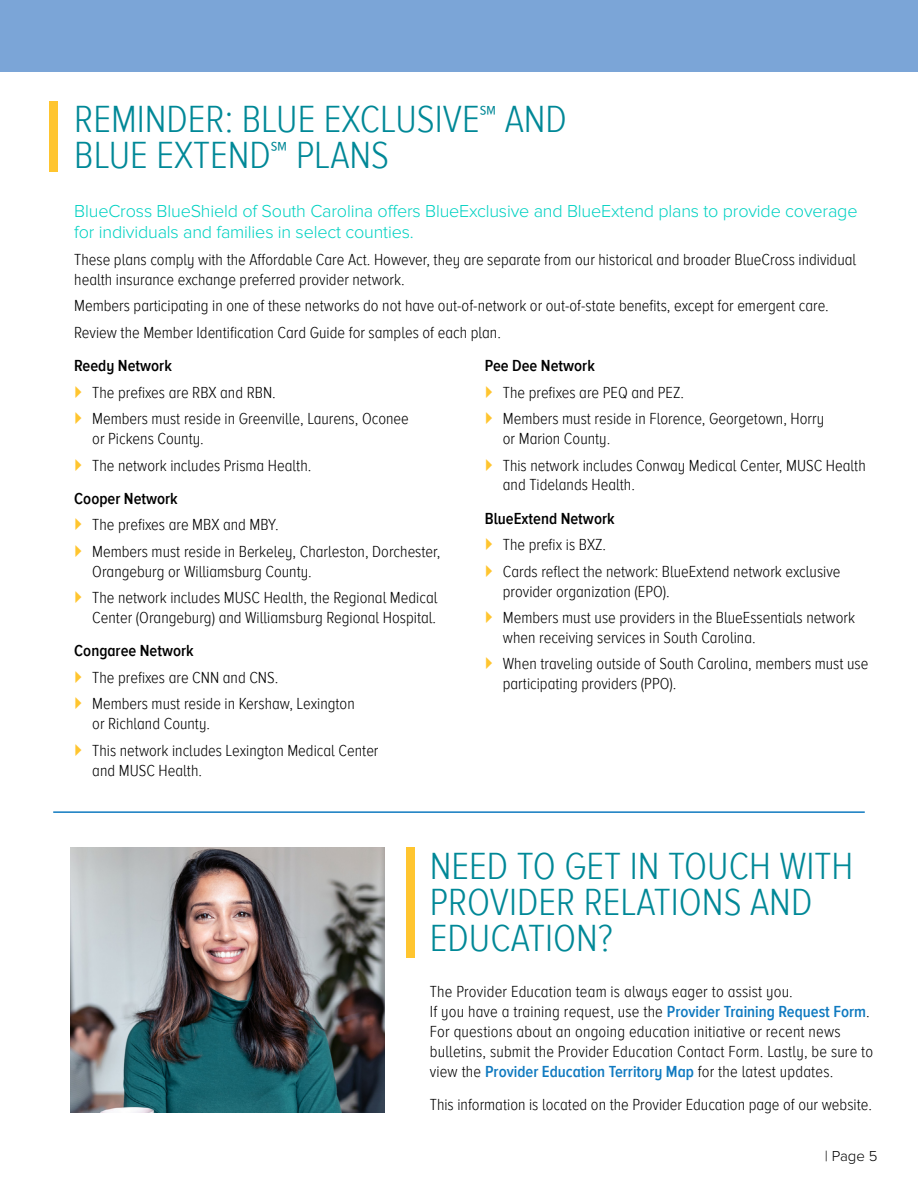
<style>
.page{position:relative;width:918px;height:1188px;background:#fff}
.page>*{position:absolute;margin:0;border:0;box-sizing:border-box;transform-origin:0 0}
.t1{font:300 39px/36px "Proxima Nova A Cond";color:#008897}
.t2{font:300 18px/21.6px "Proxima Nova";letter-spacing:-.01em;color:#00d1c2}
.t3{font:300 16.5px/26.5px "Proxima Nova A Cond";color:#000}
.t4{font:600 16.5px "Proxima Nova A Cond";color:#000}
.t5{font:300 15px "Proxima Nova";color:#000}
.s1{font-weight:600;color:#107ac0}
</style>
<div class="page">
<div style="left:0;top:0;width:918px;height:72px;background:#7ba5d7"></div>
<hr style="left:53px;top:811px;width:812px;height:2px;background:#107ac0">
<img style="left:71px;top:848px;width:314px;height:265px">
<div style="left:406px;top:848px;width:9px;height:110px;background:#ffc52f"></div>
<div style="left:49px;top:102px;width:9px;height:70px;background:#ffc52f"></div>
<h1 class="t1" style="left:74px;top:102px;width:494px">REMINDER: BLUE EXCLUSIVE℠ AND<br>BLUE EXTEND℠ PLANS</h1>
<p class="t2" style="left:74px;top:200px;width:785px">BlueCross BlueShield of South Carolina offers BlueExclusive and BlueExtend plans to provide coverage for individuals and families in select counties.</p>
<p class="t3" style="left:74px;top:250px;width:783px;line-height:19.8px">These plans comply with the Affordable Care Act. However, they are separate from our historical and broader BlueCross individual health insurance exchange preferred provider network.</p>
<p class="t3" style="left:74px;top:293px;width:756px">Members participating in one of these networks do not have out-of-network or out-of-state benefits, except for emergent care.<br>Review the Member Identification Card Guide for samples of each plan.</p>
<p class="t4" style="left:74px;top:356px;width:99px">Reedy Network</p>
<p class="t3" style="left:92px;top:379px;width:318px">The prefixes are RBX and RBN.<br>Members must reside in Greenville, Laurens, Oconee</p>
<p class="t3" style="left:92px;top:426px;width:221px">or Pickens County.<br>The network includes Prisma Health.</p>
<p class="t4" style="left:74px;top:489px;width:105px">Cooper Network</p>
<p class="t3" style="left:92px;top:512px;width:350px">The prefixes are MBX and MBY.<br>Members must reside in Berkeley, Charleston, Dorchester,</p>
<p class="t3" style="left:92px;top:558px;width:347px">Orangeburg or Williamsburg County.<br>The network includes MUSC Health, the Regional Medical</p>
<p class="t3" style="left:92px;top:605px;width:345px">Center (Orangeburg) and Williamsburg Regional Hospital.</p>
<p class="t4" style="left:74px;top:642px;width:121px">Congaree Network</p>
<p class="t3" style="left:92px;top:664px;width:264px">The prefixes are CNN and CNS.<br>Members must reside in Kershaw, Lexington</p>
<p class="t3" style="left:92px;top:711px;width:288px">or Richland County.<br>This network includes Lexington Medical Center</p>
<p class="t3" style="left:92px;top:757px;width:111px">and MUSC Health.</p>
<p class="t4" style="left:485px;top:356px;width:111px">Pee Dee Network</p>
<p class="t3" style="left:503px;top:379px;width:323px">The prefixes are PEQ and PEZ.<br>Members must reside in Florence, Georgetown, Horry</p>
<p class="t3" style="left:503px;top:426px;width:364px">or Marion County.<br>This network includes Conway Medical Center, MUSC Health</p>
<p class="t3" style="left:503px;top:472px;width:134px">and Tidelands Health.</p>
<p class="t4" style="left:485px;top:509px;width:131px">BlueExtend Network</p>
<p class="t3" style="left:503px;top:532px;width:339px">The prefix is BXZ.<br>Cards reflect the network: BlueExtend network exclusive</p>
<p class="t3" style="left:503px;top:578px;width:354px">provider organization (EPO).<br>Members must use providers in the BlueEssentials network</p>
<p class="t3" style="left:503px;top:624px;width:367px">when receiving services in South Carolina.<br>When traveling outside of South Carolina, members must use</p>
<p class="t3" style="left:503px;top:671px;width:175px">participating providers (PPO).</p>
<h1 class="t1" style="left:430px;top:848px;width:425px">NEED TO GET IN TOUCH WITH<br>PROVIDER RELATIONS AND<br>EDUCATION?</h1>
<p class="t3" style="left:430px;top:982px;width:445px;line-height:19.8px">The Provider Education team is always eager to assist you.<br>If you have a training request, use the <span class="s1">Provider Training Request Form</span>.<br>For questions about an ongoing education initiative or recent news bulletins, submit the Provider Education Contact Form. Lastly, be sure to view the <span class="s1">Provider Education Territory Map</span> for the latest updates.</p>
<p class="t3" style="left:430px;top:1091px;width:444px">This information is located on the Provider Education page of our website.</p>
<p class="t5" style="left:825px;top:1148px;width:54px">| Page 5</p>
</div>
